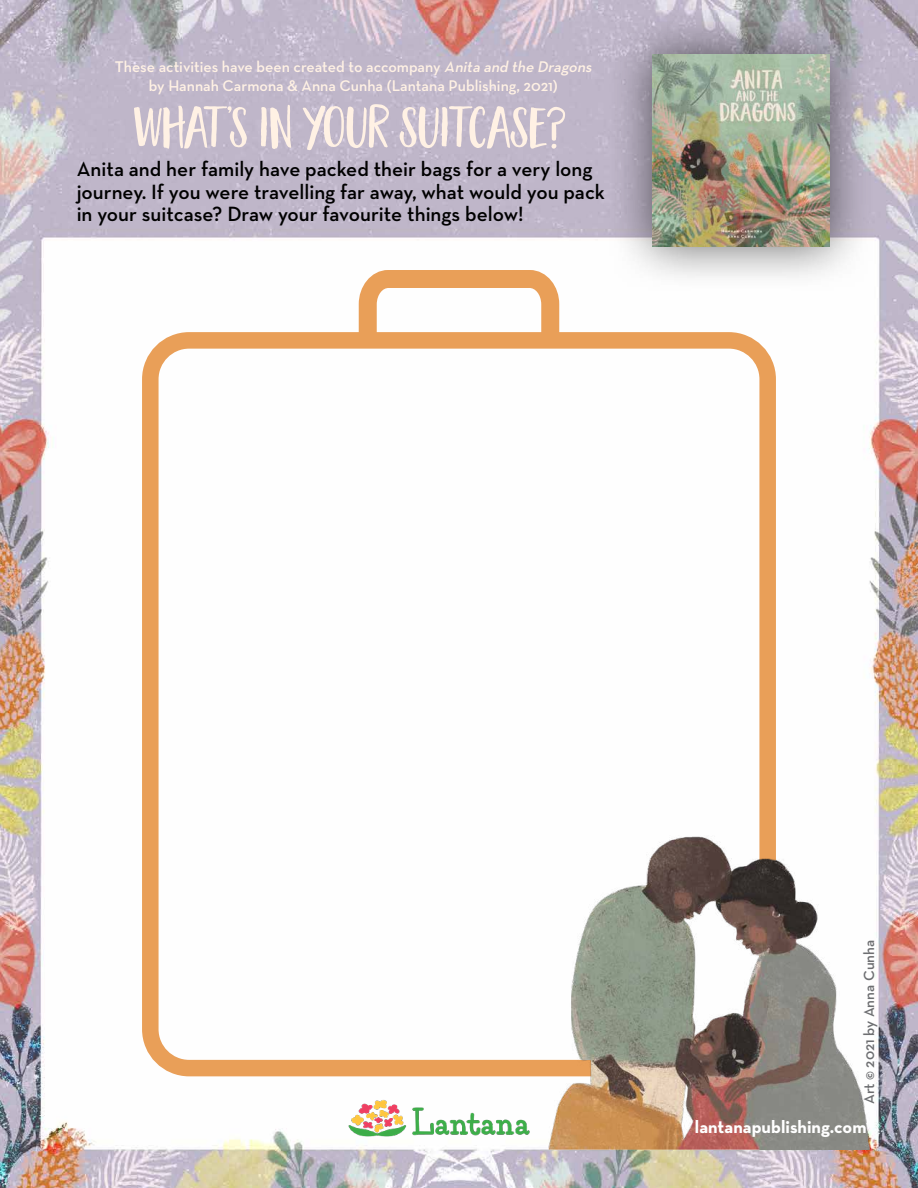
<style>
.page{position:relative;width:918px;height:1188px;background:#fff}
.page>*{position:absolute;margin:0;border:0;box-sizing:border-box;transform-origin:0 0}
.t1{font:54px "Garden Grown Caps";color:#fff1e4}
.t2{font:600 21px/22.6px "Neutraface Text";color:#000}
.t3{font:700 18px "Neutra Text";color:#fff}
.t4{font:600 15.75px/18.9px "Neutraface Text";color:#fff1e4;text-align:center}
.t5{font:600 15px "Neutraface Text";color:#6d6e71}
.s1{font-style:italic}
</style>
<div class="page">
<img style="left:0;top:0;width:918px;height:1188px">
<div style="left:142px;top:332px;width:634px;height:744px;border:16px solid #e99f58;border-radius:39px"></div>
<div style="left:607px;top:8px;width:268px;height:284px;background:#000;opacity:.6"></div>
<img style="left:653px;top:54px;width:176px;height:192px">
<img style="left:548px;top:835px;width:322px;height:314px">
<svg style="left:350px;top:261px;width:218px;height:98px"></svg>
<img style="left:332px;top:1079px;width:213px;height:78px">
<p class="t4" style="left:115px;top:57px;width:482px">These activities have been created to accompany <span class="s1">Anita and the Dragons </span>by Hannah Carmona &amp; Anna Cunha (Lantana Publishing, 2021)</p>
<h1 class="t1" style="left:135px;top:97px;width:433px">WHAT’S IN YOUR SUITCASE?</h1>
<p class="t2" style="left:77px;top:157px;width:530px">Anita and her family have packed their bags for a very long journey. If you were travelling far away, what would you pack in your suitcase? Draw your favourite things below!</p>
<p class="t5" style="left:860px;top:1104px;width:166px;rotate:-90deg">Art © 2021 by Anna Cunha</p>
<p class="t3" style="left:695px;top:1116px;width:173px">lantanapublishing.com</p>
</div>
